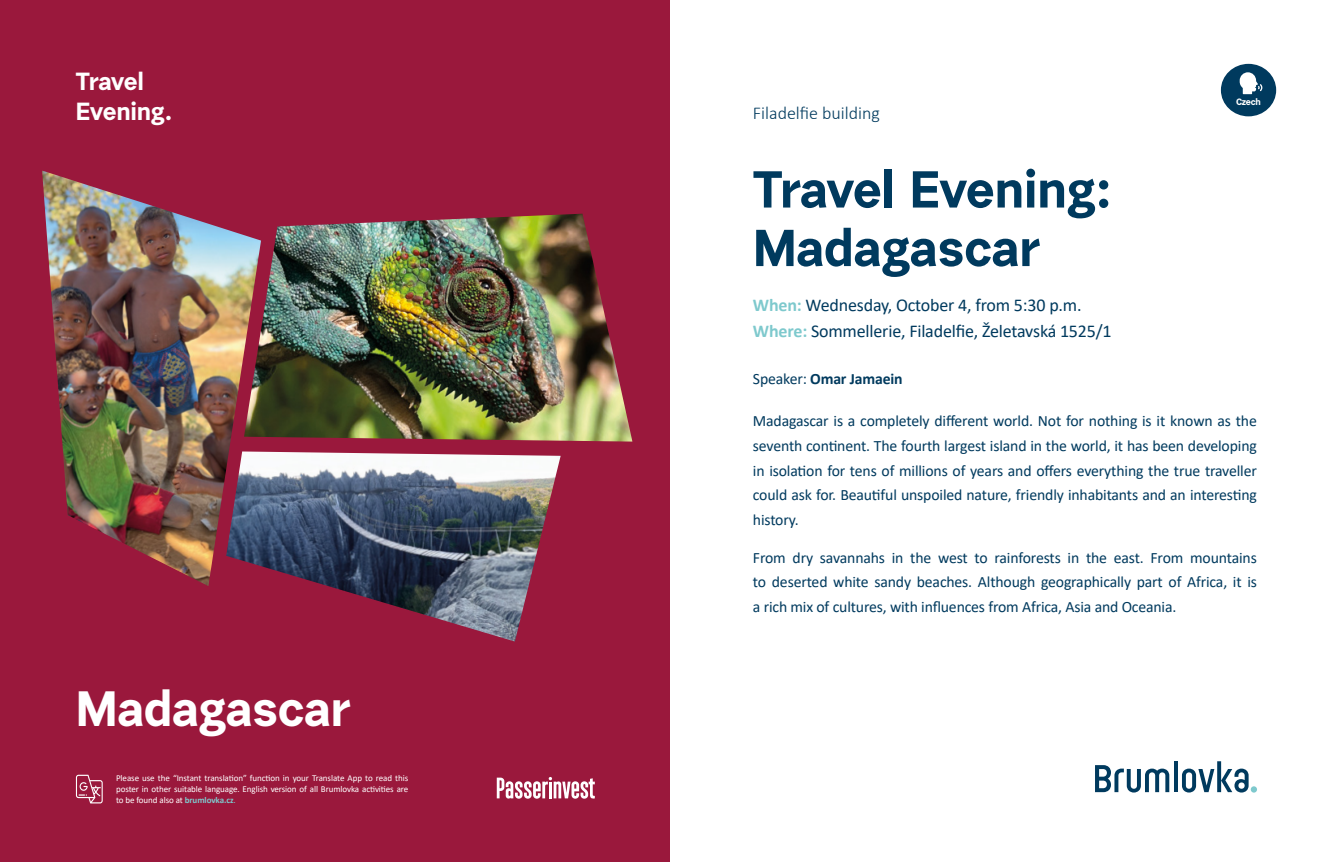
<style>
.page{position:relative;width:1340px;height:862px;background:#fff}
.page>*{position:absolute;margin:0;border:0;box-sizing:border-box;transform-origin:0 0}
.t1{font:700 51.75px/58.5px "Urban Grotesk Re Bo";letter-spacing:-.01em;color:#003a5e}
.t2{font:700 49.5px "Urban Grotesk Re Bo";letter-spacing:-.01em;color:#fff}
.t3{font:700 24.75px/29.7px "Urban Grotesk Re Bo";letter-spacing:-.02em;color:#fff}
.t4{font:18px/26.3px "Calibri";letter-spacing:-.01em;color:#003a5e}
.t5{font:300 18px "Calibri";color:#003a5e}
.t6{font:15.75px/24.8px "Calibri";letter-spacing:-.01em;color:#003a5e;text-align:justify}
.t7{font:700 15.75px "Calibri";letter-spacing:-.01em;color:#003a5e}
.t8{font:700 9.22px "Urban Grotesk Re Bo";letter-spacing:-.025em;color:#fff}
.t9{font:9px/10.8px "Calibri";letter-spacing:-.01em;color:#fff;text-align:justify}
.s1{font-weight:700;color:#7ec9cd}
.s2{color:#7ec9cd}
.s3{font-weight:400}
</style>
<div class="page">
<div style="left:0;top:0;width:670px;height:861px;background:#9a183c"></div>
<svg style="left:1095px;top:765px;width:74px;height:27px"></svg>
<svg style="left:1174px;top:761px;width:3px;height:30px"></svg>
<svg style="left:1182px;top:761px;width:66px;height:31px"></svg>
<svg style="left:1250px;top:785px;width:6px;height:7px"></svg>
<svg style="left:76px;top:774px;width:27px;height:29px"></svg>
<svg style="left:497px;top:777px;width:98px;height:21px"></svg>
<img style="left:42px;top:170px;width:202px;height:415px">
<img style="left:244px;top:213px;width:388px;height:228px">
<img style="left:226px;top:451px;width:334px;height:190px">
<div style="left:1220px;top:64px;width:56px;height:52px;background:#003a5e;border-radius:50%"></div>
<svg style="left:1239px;top:72px;width:23px;height:22px"></svg>
<h3 class="t3" style="left:76px;top:66px;width:98px">Travel<br>Evening.</h3>
<h2 class="t2" style="left:76px;top:676px;width:276px">Madagascar</h2>
<p class="t9" style="left:116px;top:772px;width:294px">Please use the “Instant translation” function in your Translate App to read this poster in other suitable language. English version of all Brumlovka activities are to be found also at <span class="s1">brumlovka.cz</span><span class="s2">.</span></p>
<p class="t5" style="left:753px;top:102px;width:129px">Filadelfie building</p>
<p class="t8" style="left:1236px;top:96px;width:26px">Czech</p>
<h1 class="t1" style="left:753px;top:159px;width:360px">Travel Evening:<br>Madagascar</h1>
<p class="t4" style="left:753px;top:291px;width:360px"><span class="s1">When:</span> Wednesday, October 4, from 5:30 p.m.<br><span class="s1">Where:</span> Sommellerie, Filadelfie, Želetavská 1525/1</p>
<p class="t7" style="left:753px;top:367px;width:151px"><span class="s3">Speaker:</span> Omar Jamaein</p>
<p class="t6" style="left:753px;top:408px;width:505px">Madagascar is a completely different world. Not for nothing is it known as the seventh continent. The fourth largest island in the world, it has been developing in isolation for tens of millions of years and offers everything the true traveller could ask for. Beautiful unspoiled nature, friendly inhabitants and an interesting history.</p>
<p class="t6" style="left:753px;top:544px;width:505px">From dry savannahs in the west to rainforests in the east. From mountains to deserted white sandy beaches. Although geographically part of Africa, it is a rich mix of cultures, with influences from Africa, Asia and Oceania.</p>
</div>
